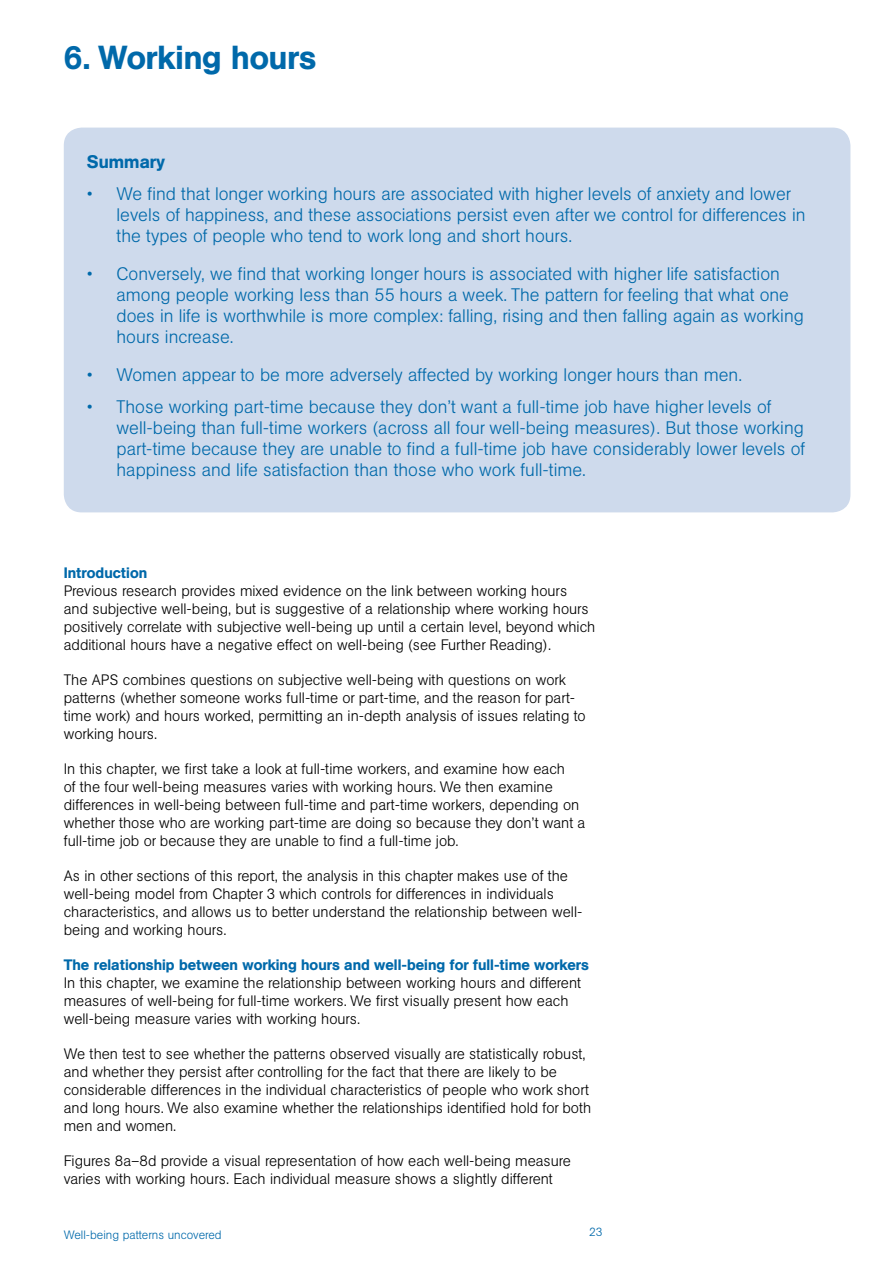
<style>
.page{position:relative;width:893px;height:1263px;background:#fff}
.page>*{position:absolute;margin:0;border:0;box-sizing:border-box;transform-origin:0 0}
.t1{font:500 33px "AG Book BQ";color:#0069aa}
.t2{font:300 18px/21px "AG Book BQ";color:#0069aa}
.t3{font:500 18px "AG Book BQ";color:#0069aa}
.t4{font:300 15px/18px "AG Book BQ";color:#000}
.t5{font:500 15px "AG Book BQ";color:#0069aa}
.t6{font:300 12px "AG Book BQ";color:#0069aa}
</style>
<div class="page">
<div style="left:64px;top:128px;width:786px;height:384px;background:#cedaec;border-radius:18px"></div>
<h1 class="t1" style="left:64px;top:37px;width:254px">6. Working hours</h1>
<p class="t3" style="left:87px;top:151px;width:80px">Summary</p>
<p class="t2" style="left:117px;top:183px;width:691px;text-indent:-30px">• We find that longer working hours are associated with higher levels of anxiety and lower levels of happiness, and these associations persist even after we control for differences in the types of people who tend to work long and short hours.</p>
<p class="t2" style="left:117px;top:263px;width:689px;text-indent:-30px">• Conversely, we find that working longer hours is associated with higher life satisfaction among people working less than 55 hours a week. The pattern for feeling that what one does in life is worthwhile is more complex: falling, rising and then falling again as working hours increase.</p>
<p class="t2" style="left:87px;top:364px;width:657px">• Women appear to be more adversely affected by working longer hours than men.</p>
<p class="t2" style="left:117px;top:397px;width:690px;text-indent:-30px">• Those working part-time because they don’t want a full-time job have higher levels of well-being than full-time workers (across all four well-being measures). But those working part-time because they are unable to find a full-time job have considerably lower levels of happiness and life satisfaction than those who work full-time.</p>
<p class="t5" style="left:64px;top:564px;width:85px">Introduction</p>
<p class="t4" style="left:64px;top:582px;width:533px">Previous research provides mixed evidence on the link between working hours<br>and subjective well-being, but is suggestive of a relationship where working hours positively correlate with subjective well-being up until a certain level, beyond which additional hours have a negative effect on well-being (see Further Reading).</p>
<p class="t4" style="left:64px;top:671px;width:523px">The APS combines questions on subjective well-being with questions on work patterns (whether someone works full-time or part-time, and the reason for part&shy;time work) and hours worked, permitting an in-depth analysis of issues relating to working hours.</p>
<p class="t4" style="left:64px;top:760px;width:523px">In this chapter, we first take a look at full-time workers, and examine how each<br>of the four well-being measures varies with working hours. We then examine differences in well-being between full-time and part-time workers, depending on whether those who are working part-time are doing so because they don’t want a full-time job or because they are unable to find a full-time job.</p>
<p class="t4" style="left:64px;top:867px;width:520px">As in other sections of this report, the analysis in this chapter makes use of the well-being model from Chapter 3 which controls for differences in individuals characteristics, and allows us to better understand the relationship between well&shy;being and working hours.</p>
<p class="t5" style="left:64px;top:956px;width:527px">The relationship between working hours and well-being for full-time workers</p>
<p class="t4" style="left:64px;top:974px;width:519px">In this chapter, we examine the relationship between working hours and different measures of well-being for full-time workers. We first visually present how each well-being measure varies with working hours.</p>
<p class="t4" style="left:64px;top:1045px;width:529px">We then test to see whether the patterns observed visually are statistically robust, and whether they persist after controlling for the fact that there are likely to be considerable differences in the individual characteristics of people who work short and long hours. We also examine whether the relationships identified hold for both men and women.</p>
<p class="t4" style="left:64px;top:1152px;width:509px">Figures 8a–8d provide a visual representation of how each well-being measure varies with working hours. Each individual measure shows a slightly different</p>
<p class="t6" style="left:64px;top:1227px;width:159px">Well-being patterns uncovered</p>
<p class="t6" style="left:589px;top:1224px;width:15px">23</p>
</div>
